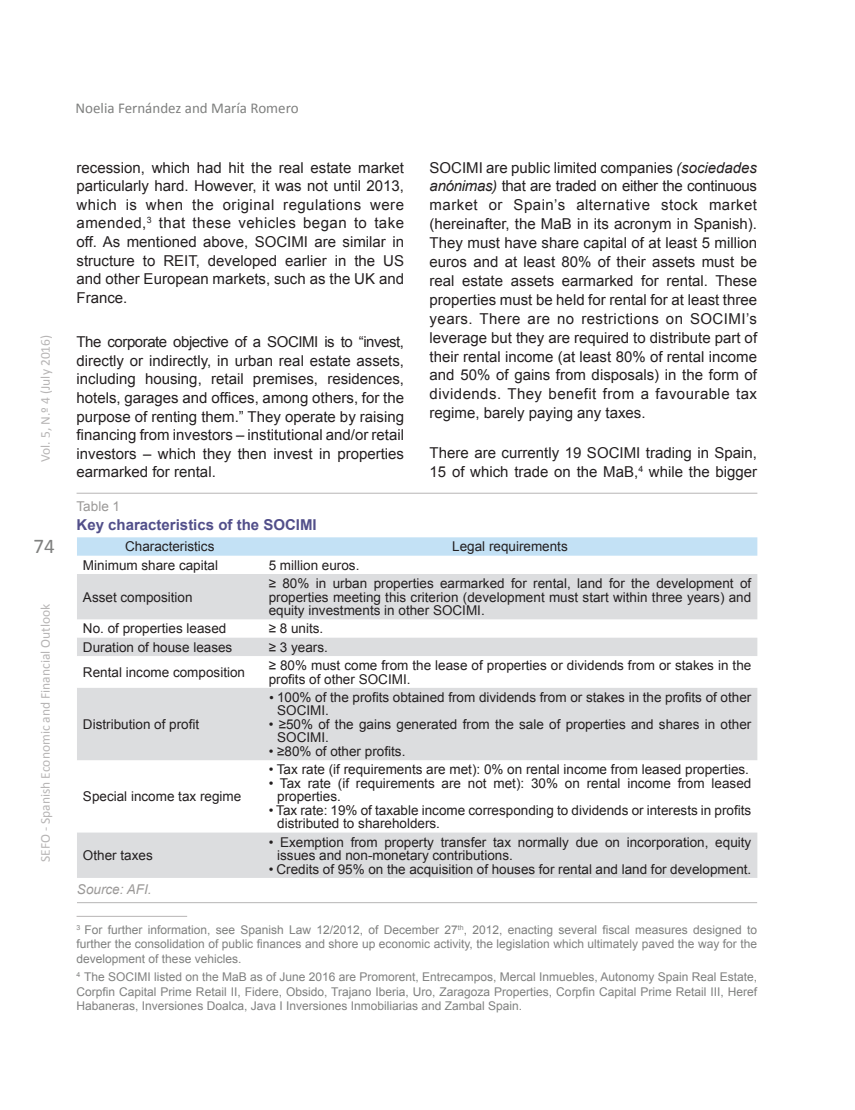
<style>
.page{position:relative;width:855px;height:1110px;background:#fff}
.page>*{position:absolute;margin:0;border:0;box-sizing:border-box;transform-origin:0 0}
.t1{font:21px "Calibri";color:#7f807f}
._07-Texto_general{font:15px/18.6px "Arial";color:#231f20;text-align:justify}
.t2{font:15px "Calibri";color:#7f807f}
._10-Exhibit-Table__T{font:700 15px "Arial";color:#524f8a}
._13-Table__texto{font:13.5px/13.5px "Arial";color:#231f20}
.t3{font:13.5px "Calibri";color:#b7b5b5}
._12-Exhibit-Table__s{font:italic 13.5px "Arial";color:#9b9998}
._09-Exhibit-Table__p{font:13.5px "Arial";color:#9b9998}
._08-Nota_pie_de_pagi{font:12px/14.4px "Arial";color:#7f807f;text-align:justify}
.s1{font-style:italic}
.s2{font-family:"Times New Roman";font-style:italic}
</style>
<div class="page">
<hr style="left:77px;top:916px;width:110px;height:1px;background:#b7b5b5">
<svg style="left:77px;top:537px;width:680px;height:19px;background:#c5e2f5"></svg>
<svg style="left:77px;top:574px;width:680px;height:304px;fill:#dcdddf"></svg>
<hr style="left:77px;top:493px;width:680px;height:1px;background:#b7b5b5">
<hr style="left:77px;top:902px;width:680px;height:1px;background:#b7b5b5">
<p class="t3" style="left:37px;top:462px;width:128px;rotate:-90deg">Vol. 5, N.º 4 (July 2016)</p>
<p class="t1" style="left:33px;top:533px;width:23px">74</p>
<p class="t3" style="left:37px;top:862px;width:260px;rotate:-90deg">SEFO - Spanish Economic and Financial Outlook</p>
<p class="t2" style="left:75px;top:99px;width:225px">Noelia Fernández and María Romero</p>
<p class="_07-Texto_general" style="left:77px;top:158px;width:329px">recession, which had hit the real estate market particularly hard. However, it was not until 2013, which is when the original regulations were amended,<sup>3</sup> that these vehicles began to take off. As mentioned above, SOCIMI are similar in structure to REIT, developed earlier in the US and other European markets, such as the UK and France.</p>
<p class="_07-Texto_general" style="left:77px;top:333px;width:329px">The corporate objective of a SOCIMI is to “invest, directly or indirectly, in urban real estate assets, including housing, retail premises, residences, hotels, garages and offices, among others, for the purpose of renting them.” They operate by raising financing from investors – institutional and/or retail investors – which they then invest in properties earmarked for rental.</p>
<p class="_09-Exhibit-Table__p" style="left:77px;top:497px;width:45px">Table 1</p>
<p class="_10-Exhibit-Table__T" style="left:77px;top:514px;width:242px">Key characteristics of the SOCIMI</p>
<p class="_07-Texto_general" style="left:429px;top:158px;width:329px">SOCIMI are public limited companies <span class="s1">(sociedades anónimas)</span> that are traded on either the continuous market or Spain’s alternative stock market (hereinafter, the MaB in its acronym in Spanish).<br>They must have share capital of at least 5 million euros and at least 80% of their assets must be real estate assets earmarked for rental. These properties must be held for rental for at least three years. There are no restrictions on SOCIMI’s leverage but they are required to distribute part of their rental income (at least 80% of rental income and 50% of gains from disposals) in the form of dividends. They benefit from a favourable tax regime, barely paying any taxes.</p>
<p class="_07-Texto_general" style="left:429px;top:444px;width:329px">There are currently 19 SOCIMI trading in Spain,<br>15 of which trade on the MaB,<sup>4</sup> while the bigger</p>
<p class="_13-Table__texto" style="left:125px;top:540px;width:91px">Characteristics</p>
<p class="_13-Table__texto" style="left:452px;top:540px;width:117px">Legal requirements</p>
<p class="_13-Table__texto" style="left:83px;top:558px;width:137px">Minimum share capital</p>
<p class="_13-Table__texto" style="left:269px;top:558px;width:92px">5 million euros.</p>
<p class="_13-Table__texto" style="left:83px;top:590px;width:111px">Asset composition</p>
<p class="_13-Table__texto" style="left:269px;top:577px;width:484px;text-align:justify">≥ 80% in urban properties earmarked for rental, land for the development of properties meeting this criterion (development must start within three years) and equity investments in other SOCIMI.</p>
<p class="_13-Table__texto" style="left:83px;top:622px;width:145px">No. of properties leased</p>
<p class="_13-Table__texto" style="left:269px;top:622px;width:56px">≥ 8 units.</p>
<p class="_13-Table__texto" style="left:83px;top:640px;width:151px">Duration of house leases</p>
<p class="_13-Table__texto" style="left:269px;top:640px;width:61px">≥ 3 years.</p>
<p class="_13-Table__texto" style="left:83px;top:665px;width:164px">Rental income composition</p>
<p class="_13-Table__texto" style="left:269px;top:659px;width:484px">≥ 80% must come from the lease of properties or dividends from or stakes in the profits of other SOCIMI.</p>
<p class="_13-Table__texto" style="left:83px;top:717px;width:118px">Distribution of profit</p>
<p class="_13-Table__texto" style="left:277px;top:690px;width:475px;text-indent:-9px"><span class="s2">•</span> 100% of the profits obtained from dividends from or stakes in the profits of other<br>SOCIMI.</p>
<p class="_13-Table__texto" style="left:277px;top:717px;width:475px;text-indent:-9px">• ≥50% of the gains generated from the sale of properties and shares in other<br>SOCIMI.</p>
<p class="_13-Table__texto" style="left:269px;top:744px;width:138px">• ≥80% of other profits.</p>
<p class="_13-Table__texto" style="left:83px;top:790px;width:160px">Special income tax regime</p>
<p class="_13-Table__texto" style="left:83px;top:849px;width:71px">Other taxes</p>
<p class="_12-Exhibit-Table__s" style="left:77px;top:880px;width:76px">Source: AFI.</p>
<p class="_13-Table__texto" style="left:269px;top:763px;width:482px">• Tax rate (if requirements are met): 0% on rental income from leased properties.</p>
<p class="_13-Table__texto" style="left:277px;top:776px;width:475px;text-indent:-9px">• Tax rate (if requirements are not met): 30% on rental income from leased properties.</p>
<p class="_13-Table__texto" style="left:277px;top:803px;width:475px;text-indent:-9px">• Tax rate: 19% of taxable income corresponding to dividends or interests in profits distributed to shareholders.</p>
<p class="_13-Table__texto" style="left:277px;top:835px;width:475px;text-indent:-9px">• Exemption from property transfer tax normally due on incorporation, equity issues and non-monetary contributions.</p>
<p class="_13-Table__texto" style="left:269px;top:862px;width:484px">• Credits of 95% on the acquisition of houses for rental and land for development.</p>
<p class="_08-Nota_pie_de_pagi" style="left:77px;top:922px;width:682px"><sup>3</sup> For further information, see Spanish Law 12/2012, of December 27<sup>th</sup>, 2012, enacting several fiscal measures designed to further the consolidation of public finances and shore up economic activity, the legislation which ultimately paved the way for the development of these vehicles.</p>
<p class="_08-Nota_pie_de_pagi" style="left:77px;top:970px;width:682px"><sup>4</sup> The SOCIMI listed on the MaB as of June 2016 are Promorent, Entrecampos, Mercal Inmuebles, Autonomy Spain Real Estate, Corpfin Capital Prime Retail II, Fidere, Obsido, Trajano Iberia, Uro, Zaragoza Properties, Corpfin Capital Prime Retail III, Heref Habaneras, Inversiones Doalca, Java I Inversiones Inmobiliarias and Zambal Spain.</p>
</div>
